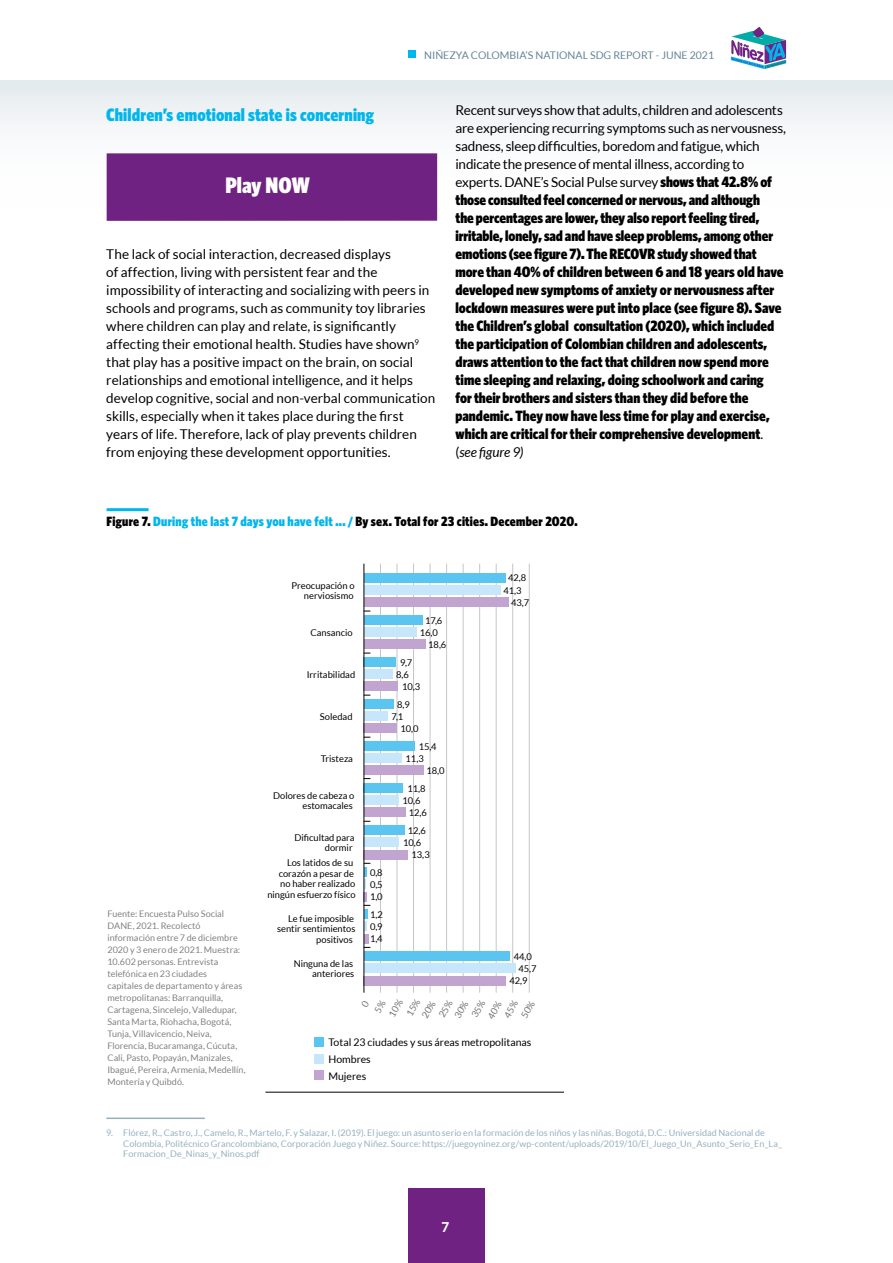
<style>
.page{position:relative;width:893px;height:1263px;background:#fff}
.page>*{position:absolute;margin:0;border:0;box-sizing:border-box;transform-origin:0 0}
.t1{font:900 22.5px "Whitney Condensed";color:#fff}
.t2{font:900 18px "Whitney Condensed";letter-spacing:.005em;color:#00b6ed}
.t3{font:900 15px/18px "Whitney Condensed";color:#000}
.t4{font:13.5px/18px "Lato";color:#000}
.t5{font:900 13.5px "Whitney Condensed";letter-spacing:.015em;color:#000}
.t6{font:italic 13.5px "Lato";letter-spacing:-.005em;color:#000}
.t7{font:800 13.5px "Lato";color:#fff}
.t8{font:10.5px/16.5px "Lato";color:#000}
.t9{font:10.5px "Lato";color:#648596}
.t10{font:9.3px/10.5px "Lato";color:#000;text-align:right}
.t11{font:9px/12px "Lato";letter-spacing:.005em;color:#808080}
.t12{font:9px/10.5px "Lato";letter-spacing:.005em;color:#94b0be}
.s1{font-family:"Whitney Condensed";font-weight:900;font-size:15px}
.s2{font-family:"Lato";font-weight:400;font-size:13.5px}
.s3{font-style:normal}
.s4{color:#00b6ed}
</style>
<div class="page">
<div style="left:1px;top:81px;width:892px;height:212px;background:linear-gradient(to bottom,#eef2f4,#fff)"></div>
<div style="left:408px;top:1189px;width:77px;height:74px;background:#702283"></div>
<svg style="left:731px;top:27px;width:55px;height:42px"></svg>
<div style="left:409px;top:50px;width:7px;height:8px;background:#00b6ed"></div>
<div style="left:107px;top:153px;width:330px;height:68px;background:#702283"></div>
<hr style="left:380px;top:564px;width:1px;height:428px;background:#c6c6c6">
<hr style="left:397px;top:564px;width:1px;height:428px;background:#c6c6c6">
<hr style="left:413px;top:564px;width:1px;height:428px;background:#c6c6c6">
<hr style="left:430px;top:564px;width:1px;height:428px;background:#c6c6c6">
<hr style="left:446px;top:564px;width:1px;height:428px;background:#c6c6c6">
<hr style="left:529px;top:564px;width:1px;height:428px;background:#c6c6c6">
<hr style="left:463px;top:564px;width:1px;height:428px;background:#c6c6c6">
<hr style="left:479px;top:564px;width:1px;height:428px;background:#c6c6c6">
<hr style="left:496px;top:564px;width:1px;height:428px;background:#c6c6c6">
<hr style="left:512px;top:564px;width:1px;height:428px;background:#c6c6c6">
<div style="left:364px;top:573px;width:142px;height:10px;background:#5bc5f2"></div>
<div style="left:364px;top:585px;width:137px;height:10px;background:#c6e7fb"></div>
<div style="left:364px;top:597px;width:145px;height:10px;background:#c1a4cf"></div>
<div style="left:364px;top:783px;width:39px;height:10px;background:#5bc5f2"></div>
<div style="left:364px;top:795px;width:35px;height:10px;background:#c6e7fb"></div>
<div style="left:364px;top:807px;width:42px;height:10px;background:#c1a4cf"></div>
<div style="left:364px;top:615px;width:58px;height:10px;background:#5bc5f2"></div>
<div style="left:364px;top:627px;width:53px;height:10px;background:#c6e7fb"></div>
<div style="left:364px;top:639px;width:61px;height:10px;background:#c1a4cf"></div>
<div style="left:364px;top:825px;width:40px;height:10px;background:#5bc5f2"></div>
<div style="left:364px;top:837px;width:35px;height:10px;background:#c6e7fb"></div>
<div style="left:364px;top:849px;width:44px;height:10px;background:#c1a4cf"></div>
<div style="left:364px;top:699px;width:29px;height:10px;background:#5bc5f2"></div>
<div style="left:364px;top:711px;width:23px;height:10px;background:#c6e7fb"></div>
<div style="left:364px;top:723px;width:33px;height:10px;background:#c1a4cf"></div>
<hr style="left:364px;top:909px;width:4px;height:10px;background:#5bc5f2">
<div style="left:364px;top:657px;width:32px;height:10px;background:#5bc5f2"></div>
<div style="left:364px;top:669px;width:28px;height:10px;background:#c6e7fb"></div>
<div style="left:364px;top:681px;width:34px;height:10px;background:#c1a4cf"></div>
<div style="left:364px;top:741px;width:51px;height:10px;background:#5bc5f2"></div>
<div style="left:364px;top:753px;width:37px;height:10px;background:#c6e7fb"></div>
<div style="left:364px;top:765px;width:59px;height:10px;background:#c1a4cf"></div>
<div style="left:364px;top:951px;width:145px;height:10px;background:#5bc5f2"></div>
<div style="left:364px;top:963px;width:151px;height:10px;background:#c6e7fb"></div>
<div style="left:364px;top:976px;width:142px;height:10px;background:#c1a4cf"></div>
<svg style="left:365px;top:863px;width:5px;height:43px"></svg>
<svg style="left:365px;top:921px;width:5px;height:27px"></svg>
<hr style="left:265px;top:1092px;width:298px;height:1px;background:#000">
<hr style="left:364px;top:564px;width:1px;height:428px;background:#000">
<div style="left:314px;top:1037px;width:10px;height:10px;background:#5bc5f2"></div>
<div style="left:314px;top:1054px;width:10px;height:10px;background:#c6e7fb"></div>
<div style="left:314px;top:1070px;width:10px;height:10px;background:#c1a4cf"></div>
<hr style="left:107px;top:508px;width:42px;height:3px;background:#00b6ed">
<hr style="left:106px;top:1117px;width:99px;height:2px;background:#94b0be">
<p class="t9" style="left:424px;top:49px;width:291px">NIÑEZYA COLOMBIA’S NATIONAL SDG REPORT - JUNE 2021</p>
<h2 class="t2" style="left:106px;top:105px;width:269px">Children’s emotional state is concerning</h2>
<h1 class="t1" style="left:225px;top:172px;width:86px">Play NOW</h1>
<p class="t4" style="left:106px;top:245px;width:330px">The lack of social interaction, decreased displays<br>of affection, living with persistent fear and the impossibility of interacting and socializing with peers in schools and programs, such as community toy libraries where children can play and relate, is significantly affecting their emotional health. Studies have shown<sup>9 </sup>that play has a positive impact on the brain, on social relationships and emotional intelligence, and it helps develop cognitive, social and non-verbal communication skills, especially when it takes place during the first years of life. Therefore, lack of play prevents children from enjoying these development opportunities.</p>
<p class="t4" style="left:455px;top:101px;width:332px">Recent surveys show that adults, children and adolescents are experiencing recurring symptoms such as nervousness, sadness, sleep difficulties, boredom and fatigue, which indicate the presence of mental illness, according to experts. DANE’s Social Pulse survey <span class="s1">shows that 42.8% of</span></p>
<p class="t3" style="left:455px;top:191px;width:330px">those consulted feel concerned or nervous, and although<br>the percentages are lower, they also report feeling tired, irritable, lonely, sad and have sleep problems, among other emotions (see figure 7). The RECOVR study showed that more than 40% of children between 6 and 18 years old have developed new symptoms of anxiety or nervousness after lockdown measures were put into place (see figure 8). Save the Children’s global consultation (2020), which included the participation of Colombian children and adolescents, draws attention to the fact that children now spend more time sleeping and relaxing, doing schoolwork and caring for their brothers and sisters than they did before the pandemic. They now have less time for play and exercise, which are critical for their comprehensive development<span class="s2">.</span></p>
<p class="t6" style="left:455px;top:445px;width:70px"><span class="s3">(</span>see figure 9)</p>
<p class="t5" style="left:107px;top:514px;width:472px">Figure 7. <span class="s4">During the last 7 days you have felt ... /</span> By sex. Total for 23 cities. December 2020.</p>
<p class="t11" style="left:107px;top:908px;width:140px">Fuente: Encuesta Pulso Social<br>DANE, 2021. Recolectó información entre 7 de diciembre<br>2020 y 3 enero de 2021. Muestra:<br>10.602 personas. Entrevista telefónica en 23 ciudades<br>capitales de departamento y áreas metropolitanas: Barranquilla,<br>Cartagena, Sincelejo, Valledupar,<br>Santa Marta, Riohacha, Bogotá,<br>Tunja, Villavicencio, Neiva,<br>Florencia, Bucaramanga, Cúcuta,<br>Cali, Pasto, Popayán, Manizales,<br>Ibagué, Pereira, Armenia, Medellín,<br>Montería y Quibdó.</p>
<p class="t10" style="left:292px;top:580px;width:64px">Preocupación o nerviosismo</p>
<p class="t10" style="left:310px;top:627px;width:44px">Cansancio</p>
<p class="t10" style="left:307px;top:669px;width:50px">Irritabilidad</p>
<p class="t10" style="left:320px;top:711px;width:34px">Soledad</p>
<p class="t10" style="left:321px;top:753px;width:34px">Tristeza</p>
<p class="t10" style="left:273px;top:790px;width:83px">Dolores de cabeza o estomacales</p>
<p class="t10" style="left:294px;top:832px;width:62px">Dificultad para dormir</p>
<p class="t10" style="left:267px;top:858px;width:90px">Los latidos de su corazón a pesar de<br>no haber realizado ningún esfuerzo físico</p>
<p class="t10" style="left:277px;top:913px;width:80px">Le fue imposible sentir sentimientos positivos</p>
<p class="t10" style="left:294px;top:958px;width:62px">Ninguna de las anteriores</p>
<p class="t10" style="left:370px;top:866px;width:14px;line-height:12.3px;text-align:justify">0,8<br>0,5<br>1,0</p>
<p class="t10" style="left:370px;top:908px;width:14px;line-height:12.3px;text-align:justify">1,2<br>0,9<br>1,4</p>
<p class="t10" style="left:425px;top:615px;width:19px">17,6</p>
<p class="t10" style="left:420px;top:627px;width:20px">16,0</p>
<p class="t10" style="left:428px;top:639px;width:20px">18,6</p>
<p class="t10" style="left:400px;top:657px;width:14px">9,7</p>
<p class="t10" style="left:396px;top:669px;width:14px">8,6</p>
<p class="t10" style="left:402px;top:681px;width:20px">10,3</p>
<p class="t10" style="left:397px;top:699px;width:14px">8,9</p>
<p class="t10" style="left:392px;top:711px;width:13px">7,1</p>
<p class="t10" style="left:400px;top:723px;width:19px">10,0</p>
<p class="t10" style="left:405px;top:740px;width:33px;line-height:12.3px;text-align:left;text-indent:13px">15,4<br>11,3</p>
<p class="t10" style="left:426px;top:765px;width:20px">18,0</p>
<p class="t10" style="left:407px;top:783px;width:20px">11,8</p>
<p class="t10" style="left:402px;top:795px;width:19px">10,6</p>
<p class="t10" style="left:409px;top:807px;width:20px">12,6</p>
<p class="t10" style="left:408px;top:825px;width:20px">12,6</p>
<p class="t10" style="left:403px;top:837px;width:19px">10,6</p>
<p class="t10" style="left:411px;top:849px;width:20px">13,3</p>
<p class="t10" style="left:508px;top:573px;width:20px">42,8</p>
<p class="t10" style="left:503px;top:585px;width:20px">41,3</p>
<p class="t10" style="left:511px;top:597px;width:20px">43,7</p>
<p class="t10" style="left:514px;top:951px;width:20px">44,0</p>
<p class="t10" style="left:518px;top:963px;width:20px">45,7</p>
<p class="t10" style="left:509px;top:976px;width:20px">42,9</p>
<p class="t8" style="left:328px;top:1034px;width:204px">Total 23 ciudades y sus áreas metropolitanas<br>Hombres<br>Mujeres</p>
<p class="t12" style="left:123px;top:1127px;width:660px;text-indent:-17px">9. Flórez, R., Castro, J., Camelo, R., Martelo, F. y Salazar, I. (2019). El juego: un asunto serio en la formación de los niños y las niñas. Bogotá, D.C.: Universidad Nacional de<br>Colombia, Politécnico Grancolombiano, Corporación Juego y Niñez. Source: https://juegoyninez.org/wp-content/uploads/2019/10/El_Juego_Un_Asunto_Serio_En_La_<br>Formacion_De_Ninas_y_Ninos.pdf</p>
<p class="t7" style="left:442px;top:1217px;width:9px">7</p>
</div>
